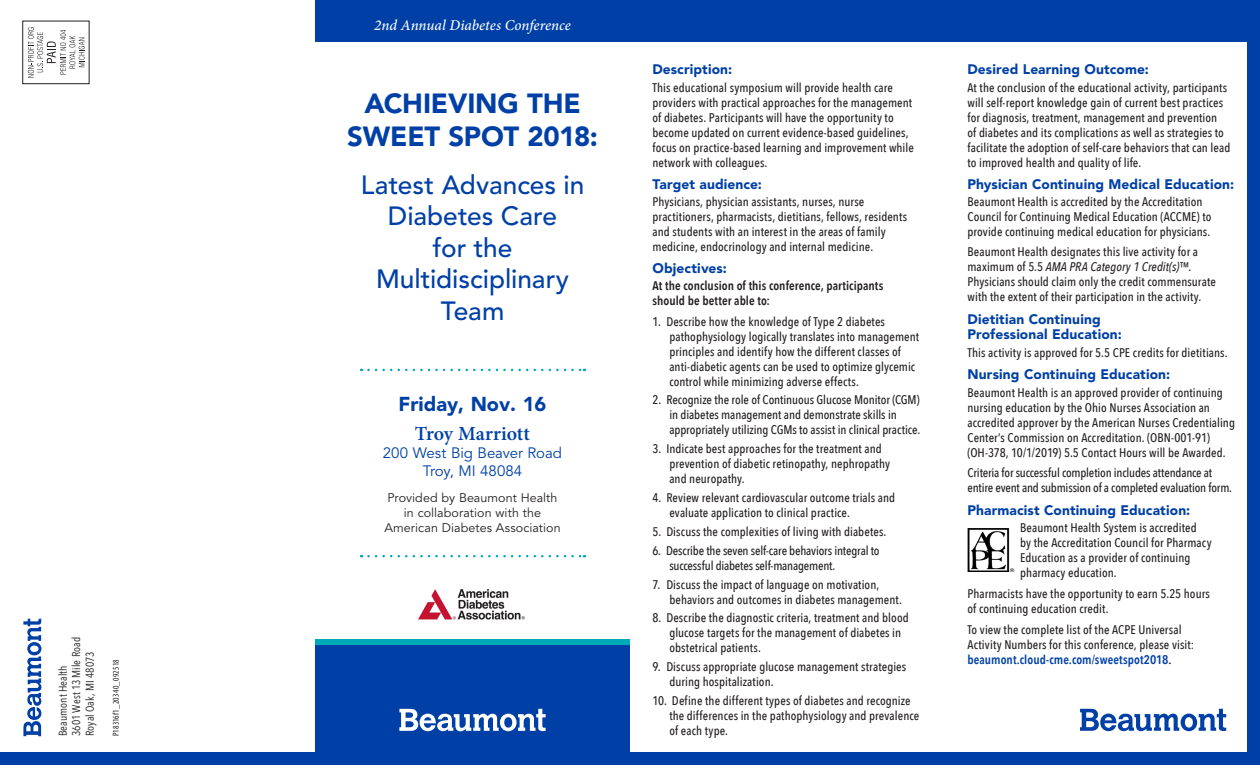
<style>
.page{position:relative;width:1260px;height:765px;background:#fff}
.page>*{position:absolute;margin:0;border:0;box-sizing:border-box;transform-origin:0 0}
.Cover_-_Head{font:900 27.5px/33px "Avenir LT Std";letter-spacing:-.01em;color:#0040a6;text-align:center}
.Cover_-_Subhead{font:500 26.25px/31.5px "Avenir LT Std";color:#0040a6;text-align:center}
.NEWcover_date{font:900 20px "Avenir LT Std";color:#0040a6}
.NEWcover_date-2{font:600 20px "Minion Pro";letter-spacing:-.005em;color:#0040a6}
.NEWcover_date-3{font:15px/18px "Avenir LT Std";letter-spacing:-.005em;color:#0040a6;text-align:center}
.Service_Line{font:italic 500 15px "Minion Pro";color:#fff}
._2015_NEW_SUB{font:900 13.75px/15px "Avenir LT Std";letter-spacing:.01em;color:#0040a6}
._2015_NEWEST_BODY{font:500 12.5px/15px "Avenir Next Condensed";letter-spacing:.005em;color:#231f20}
._2015_NEW_SUB-2{font:500 12.5px/15px "Avenir Next Condensed";letter-spacing:.005em;color:#231f20}
._2015_NEW_SUB-3{font:500 12.5px/15px "Avenir Next Condensed";letter-spacing:-.015em;color:#231f20}
._2015_NEWEST_BODY-2{font:500 12.5px/15px "Avenir Next Condensed";letter-spacing:-.015em;color:#231f20}
.t1{font:12.5px/15px "Avenir LT Std";letter-spacing:.005em;color:#231f20;text-align:center}
._2015_NEWEST_BODY-3{font:600 12.5px/15px "Avenir Next Condensed";letter-spacing:.005em;color:#231f20}
.t2{font:11.25px/13.5px "Avenir Next Condensed";letter-spacing:.01em;color:#231f20}
.t3{font:condensed 8.75px "Myriad Pro";letter-spacing:.025em;color:#231f20}
.s1{font-style:italic}
.s2{font-weight:600;color:#0040a6}
.s3{font-weight:600}
</style>
<div class="page">
<div style="left:315px;top:642px;width:315px;height:123px;background:#0040a6"></div>
<svg style="left:399px;top:709px;width:147px;height:22px"></svg>
<div style="left:22px;top:21px;width:67px;height:63px;border:1px solid #231f20"></div>
<svg style="left:28px;top:27px;width:57px;height:51px"></svg>
<img style="left:418px;top:590px;width:107px;height:30px">
<img style="left:968px;top:529px;width:47px;height:42px">
<svg style="left:23px;top:619px;width:18px;height:117px"></svg>
<div style="left:315px;top:639px;width:315px;height:6px;background:#00aab8"></div>
<svg style="left:1080px;top:709px;width:146px;height:22px"></svg>
<div style="left:0;top:752px;width:1260px;height:13px;background:#0040a6"></div>
<div style="left:1247px;top:0;width:13px;height:765px;background:#0040a6"></div>
<div style="left:315px;top:0;width:945px;height:42px;background:#0040a6"></div>
<svg style="left:368px;top:369px;width:217px;height:2px"></svg>
<svg style="left:368px;top:555px;width:217px;height:2px"></svg>
<p class="t2" style="left:55px;top:736px;width:101px;rotate:-90deg">Beaumont Health<br>3601 West 13 Mile Road<br>Royal Oak, MI 48073</p>
<p class="t3" style="left:111px;top:736px;width:78px;rotate:-90deg">P18316f1_20340_092518</p>
<p class="Service_Line" style="left:374px;top:15px;width:198px">2nd Annual Diabetes Conference</p>
<p class="Cover_-_Head" style="left:347px;top:86px;width:252px">ACHIEVING THE<br>SWEET SPOT 2018:</p>
<p class="Cover_-_Subhead" style="left:361px;top:170px;width:225px">Latest Advances in<br>Diabetes Care<br>for the<br>Multidisciplinary<br>Team</p>
<p class="NEWcover_date" style="left:399px;top:391px;width:149px">Friday, Nov. 16</p>
<p class="NEWcover_date-2" style="left:415px;top:420px;width:117px">Troy Marriott</p>
<p class="NEWcover_date-3" style="left:383px;top:444px;width:181px">200 West Big Beaver Road<br>Troy, MI 48084</p>
<p class="t1" style="left:384px;top:491px;width:178px">Provided by Beaumont Health in collaboration with the<br>American Diabetes Association</p>
<p class="_2015_NEW_SUB" style="left:652px;top:62px;width:81px">Description:</p>
<p class="_2015_NEWEST_BODY" style="left:652px;top:80px;width:263px">This educational symposium will provide health care providers with practical approaches for the management of diabetes. Participants will have the opportunity to become updated on current evidence-based guidelines, focus on practice-based learning and improvement while network with colleagues.</p>
<p class="_2015_NEW_SUB" style="left:652px;top:176px;width:111px">Target audience:</p>
<p class="_2015_NEW_SUB-2" style="left:652px;top:194px;width:256px">Physicians, physician assistants, nurses, nurse practitioners, pharmacists, dietitians, fellows, residents and students with an interest in the areas of family medicine, endocrinology and internal medicine.</p>
<p class="_2015_NEW_SUB" style="left:652px;top:260px;width:76px">Objectives:</p>
<p class="_2015_NEWEST_BODY-3" style="left:652px;top:278px;width:233px">At the conclusion of this conference, participants should be better able to:</p>
<p class="_2015_NEWEST_BODY" style="left:669px;top:314px;width:251px;text-indent:-17px">1. Describe how the knowledge of Type 2 diabetes pathophysiology logically translates into management principles and identify how the different classes of anti-diabetic agents can be used to optimize glycemic control while minimizing adverse effects.</p>
<p class="_2015_NEWEST_BODY" style="left:669px;top:393px;width:252px;text-indent:-17px">2. Recognize the role of Continuous Glucose Monitor (CGM) in diabetes management and demonstrate skills in appropriately utilizing CGMs to assist in clinical practice.</p>
<p class="_2015_NEWEST_BODY" style="left:669px;top:441px;width:222px;text-indent:-17px">3. Indicate best approaches for the treatment and prevention of diabetic retinopathy, nephropathy and neuropathy.</p>
<p class="_2015_NEWEST_BODY" style="left:669px;top:490px;width:227px;text-indent:-17px">4. Review relevant cardiovascular outcome trials and evaluate application to clinical practice.</p>
<p class="_2015_NEWEST_BODY" style="left:652px;top:524px;width:235px">5. Discuss the complexities of living with diabetes.</p>
<p class="_2015_NEWEST_BODY-2" style="left:669px;top:543px;width:212px;text-indent:-17px">6. Describe the seven self-care behaviors integral to successful diabetes self-management.</p>
<p class="_2015_NEWEST_BODY" style="left:669px;top:577px;width:234px;text-indent:-17px">7. Discuss the impact of language on motivation, behaviors and outcomes in diabetes management.</p>
<p class="_2015_NEWEST_BODY" style="left:669px;top:611px;width:241px;text-indent:-17px">8. Describe the diagnostic criteria, treatment and blood glucose targets for the management of diabetes in obstetrical patients.</p>
<p class="_2015_NEWEST_BODY" style="left:669px;top:659px;width:238px;text-indent:-17px">9. Discuss appropriate glucose management strategies during hospitalization.</p>
<p class="_2015_NEWEST_BODY" style="left:669px;top:693px;width:251px;text-indent:-17px">10. Define the different types of diabetes and recognize the differences in the pathophysiology and prevalence of each type.</p>
<p class="_2015_NEW_SUB" style="left:968px;top:62px;width:183px">Desired Learning Outcome:</p>
<p class="_2015_NEWEST_BODY" style="left:968px;top:80px;width:264px">At the conclusion of the educational activity, participants will self-report knowledge gain of current best practices for diagnosis, treatment, management and prevention<br>of diabetes and its complications as well as strategies to facilitate the adoption of self-care behaviors that can lead to improved health and quality of life.</p>
<p class="_2015_NEW_SUB" style="left:968px;top:176px;width:268px">Physician Continuing Medical Education:</p>
<p class="_2015_NEWEST_BODY" style="left:968px;top:194px;width:245px">Beaumont Health is accredited by the Accreditation<br>Council for Continuing Medical Education (ACCME) to provide continuing medical education for physicians.</p>
<p class="_2015_NEWEST_BODY" style="left:968px;top:245px;width:250px">Beaumont Health designates this live activity for a maximum of 5.5 <span class="s1">AMA PRA Category 1 Credit(s)™</span>.<br>Physicians should claim only the credit commensurate with the extent of their participation in the activity.</p>
<p class="_2015_NEW_SUB" style="left:968px;top:312px;width:156px">Dietitian Continuing<br>Professional Education:</p>
<p class="_2015_NEWEST_BODY" style="left:968px;top:345px;width:262px">This activity is approved for 5.5 CPE credits for dietitians.</p>
<p class="_2015_NEW_SUB" style="left:968px;top:367px;width:204px">Nursing Continuing Education:</p>
<p class="_2015_NEW_SUB-2" style="left:968px;top:385px;width:269px">Beaumont Health is an approved provider of continuing nursing education by the Ohio Nurses Association an accredited approver by the American Nurses Credentialing Center’s Commission on Accreditation. (OBN-001-91) (OH-378, 10/1/2019) 5.5 Contact Hours will be Awarded.</p>
<p class="_2015_NEW_SUB-3" style="left:968px;top:465px;width:266px">Criteria for successful completion includes attendance at entire event and submission of a completed evaluation form.</p>
<p class="_2015_NEW_SUB" style="left:968px;top:503px;width:224px">Pharmacist Continuing Education:</p>
<p class="_2015_NEW_SUB-2" style="left:1020px;top:521px;width:193px">Beaumont Health System is accredited<br>by the Accreditation Council for Pharmacy Education as a provider of continuing pharmacy education.</p>
<p class="_2015_NEW_SUB-2" style="left:968px;top:586px;width:244px">Pharmacists have the opportunity to earn 5.25 hours of continuing education credit.</p>
<p class="_2015_NEW_SUB-2" style="left:968px;top:622px;width:228px">To view the complete list of the ACPE Universal<br>Activity Numbers for this conference, please visit: <span class="s2">beaumont.cloud-cme.com/sweetspot2018</span><span class="s3">.</span></p>
</div>
